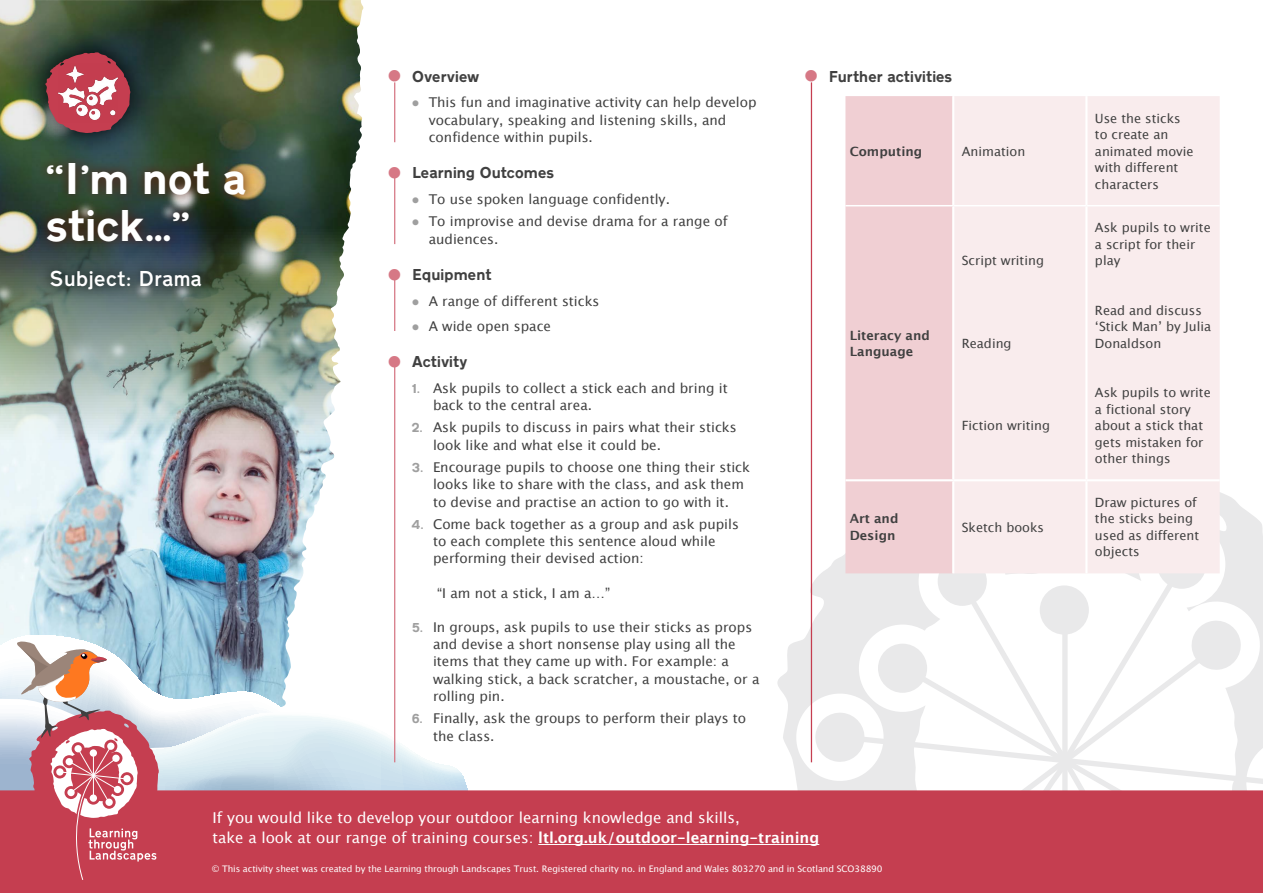
<style>
.page{position:relative;width:1263px;height:893px;background:#fff}
.page>*{position:absolute;margin:0;border:0;box-sizing:border-box;transform-origin:0 0}
.t1{font:700 46.5px/46.5px "Transport D";color:#fff}
.t2{font:500 22.5px "Transport D";color:#fff}
.t3{font:700 16.5px "Transport D";letter-spacing:-.005em;color:#404040}
.t4{font:15px "Lucida Grande";color:#fff}
.Text{font:13.5px/17.2px "Lucida Grande";color:#404040}
.t5{font:12.75px/16.5px "Lucida Grande";color:#404040}
.t6{font:700 12.75px/16.5px "Lucida Grande";color:#404040}
.t7{font:9px "Lucida Grande";letter-spacing:-.01em;color:#fff}
.s1{font-family:"Transport D";font-weight:700;color:#9f9f9f}
.s2{font-weight:700}
</style>
<div class="page">
<svg style="left:777px;top:448px;width:486px;height:262px"></svg>
<svg style="left:814px;top:553px;width:449px;height:157px"></svg>
<img style="left:0;top:0;width:265px;height:72px">
<img style="left:0;top:72px;width:265px;height:563px">
<img style="left:265px;top:0;width:99px;height:635px">
<svg style="left:0;top:635px;width:396px;height:6px"></svg>
<svg style="left:0;top:710px;width:1263px;height:183px;fill:#c53e50"></svg>
<svg style="left:0;top:641px;width:468px;height:240px"></svg>
<svg style="left:23px;top:30px;width:130px;height:126px;background:#3b5045"></svg>
<svg style="left:45px;top:52px;width:85px;height:81px;background:#783d45"></svg>
<img style="left:57px;top:62px;width:61px;height:61px">
<hr style="left:538px;top:844px;width:281px;height:1px;background:#fff">
<hr style="left:394px;top:82px;width:1px;height:680px;background:#d67885">
<hr style="left:811px;top:82px;width:1px;height:680px;background:#c53e50">
<div style="left:391px;top:142px;width:9px;height:30px;background:#fff"></div>
<div style="left:391px;top:244px;width:9px;height:30px;background:#fff"></div>
<div style="left:391px;top:331px;width:9px;height:30px;background:#fff"></div>
<div style="left:845px;top:96px;width:107px;height:477px;background:#f0cfd3"></div>
<div style="left:954px;top:96px;width:266px;height:477px;background:#f9eced"></div>
<hr style="left:953px;top:205px;width:133px;height:1px;background:#fff">
<hr style="left:953px;top:479px;width:133px;height:2px;background:#fff">
<hr style="left:952px;top:206px;width:2px;height:273px;background:#fff">
<hr style="left:845px;top:479px;width:108px;height:2px;background:#fff">
<hr style="left:952px;top:481px;width:2px;height:92px;background:#fff">
<hr style="left:845px;top:205px;width:108px;height:1px;background:#fff">
<hr style="left:1085px;top:96px;width:2px;height:109px;background:#fff">
<hr style="left:1085px;top:206px;width:2px;height:273px;background:#fff">
<hr style="left:1086px;top:479px;width:134px;height:2px;background:#fff">
<hr style="left:1085px;top:481px;width:2px;height:92px;background:#fff">
<hr style="left:1086px;top:205px;width:134px;height:1px;background:#fff">
<svg style="left:36px;top:152px;width:220px;height:101px;background:#374034"></svg>
<svg style="left:38px;top:257px;width:176px;height:46px;background:#465958"></svg>
<svg style="left:394px;top:172px;width:2px;height:6px"></svg>
<svg style="left:394px;top:273px;width:2px;height:7px"></svg>
<svg style="left:394px;top:360px;width:2px;height:7px"></svg>
<p class="t1" style="left:46px;top:156px;width:202px">“I’m not a stick...”</p>
<p class="t2" style="left:49px;top:266px;width:155px">Subject: Drama</p>
<p class="t3" style="left:412px;top:67px;width:69px">Overview</p>
<p class="Text" style="left:429px;top:95px;width:329px">This fun and imaginative activity can help develop vocabulary, speaking and listening skills, and confidence within pupils.</p>
<p class="t3" style="left:412px;top:164px;width:144px">Learning Outcomes</p>
<p class="Text" style="left:429px;top:191px;width:243px">To use spoken language confidently.</p>
<p class="Text" style="left:429px;top:214px;width:301px">To improvise and devise drama for a range of audiences.</p>
<p class="t3" style="left:412px;top:265px;width:82px">Equipment</p>
<p class="Text" style="left:429px;top:293px;width:172px">A range of different sticks</p>
<p class="Text" style="left:429px;top:318px;width:124px">A wide open space</p>
<p class="t3" style="left:412px;top:352px;width:57px">Activity</p>
<p class="Text" style="left:433px;top:380px;width:296px;text-indent:-21px"><span class="s1">1.</span> Ask pupils to collect a stick each and bring it back to the central area.</p>
<p class="Text" style="left:433px;top:420px;width:305px;text-indent:-21px"><span class="s1">2.</span> Ask pupils to discuss in pairs what their sticks look like and what else it could be.</p>
<p class="Text" style="left:433px;top:459px;width:319px;text-indent:-21px"><span class="s1">3.</span> Encourage pupils to choose one thing their stick looks like to share with the class, and ask them to devise and practise an action to go with it.</p>
<p class="Text" style="left:433px;top:516px;width:307px;text-indent:-21px"><span class="s1">4.</span> Come back together as a group and ask pupils to each complete this sentence aloud while performing their devised action:</p>
<p class="Text" style="left:437px;top:585px;width:174px">“I am not a stick, I am a…”</p>
<p class="Text" style="left:433px;top:619px;width:328px;text-indent:-21px"><span class="s1">5.</span> In groups, ask pupils to use their sticks as props and devise a short nonsense play using all the items that they came up with. For example: a walking stick, a back scratcher, a moustache, or a rolling pin.</p>
<p class="Text" style="left:433px;top:710px;width:315px;text-indent:-21px"><span class="s1">6.</span> Finally, ask the groups to perform their plays to the class.</p>
<p class="t3" style="left:828px;top:67px;width:125px">Further activities</p>
<p class="t6" style="left:850px;top:144px;width:74px">Computing</p>
<p class="t5" style="left:962px;top:143px;width:65px">Animation</p>
<p class="t6" style="left:850px;top:327px;width:82px">Literacy and<br>Language</p>
<p class="t5" style="left:962px;top:253px;width:84px">Script writing</p>
<p class="t5" style="left:962px;top:336px;width:51px">Reading</p>
<p class="t5" style="left:962px;top:418px;width:90px">Fiction writing</p>
<p class="t6" style="left:850px;top:511px;width:50px">Art and<br>Design</p>
<p class="t5" style="left:962px;top:519px;width:84px">Sketch books</p>
<p class="t4" style="left:213px;top:807px;width:529px">If you would like to develop your outdoor learning knowledge and skills,</p>
<p class="t4" style="left:213px;top:827px;width:608px">take a look at our range of training courses: <span class="s2">ltl.org.uk/outdoor-learning-training</span></p>
<p class="t7" style="left:212px;top:863px;width:672px">© This activity sheet was created by the Learning through Landscapes Trust. Registered charity no. in England and Wales 803270 and in Scotland SCO38890</p>
<p class="t5" style="left:1095px;top:110px;width:100px">Use the sticks to create an animated movie with different characters</p>
<p class="t5" style="left:1095px;top:220px;width:117px">Ask pupils to write a script for their play</p>
<p class="t5" style="left:1095px;top:303px;width:118px">Read and discuss ‘Stick Man’ by Julia<br>Donaldson</p>
<p class="t5" style="left:1095px;top:385px;width:117px">Ask pupils to write a fictional story about a stick that gets mistaken for other things</p>
<p class="t5" style="left:1095px;top:495px;width:106px">Draw pictures of the sticks being used as different objects</p>
</div>
